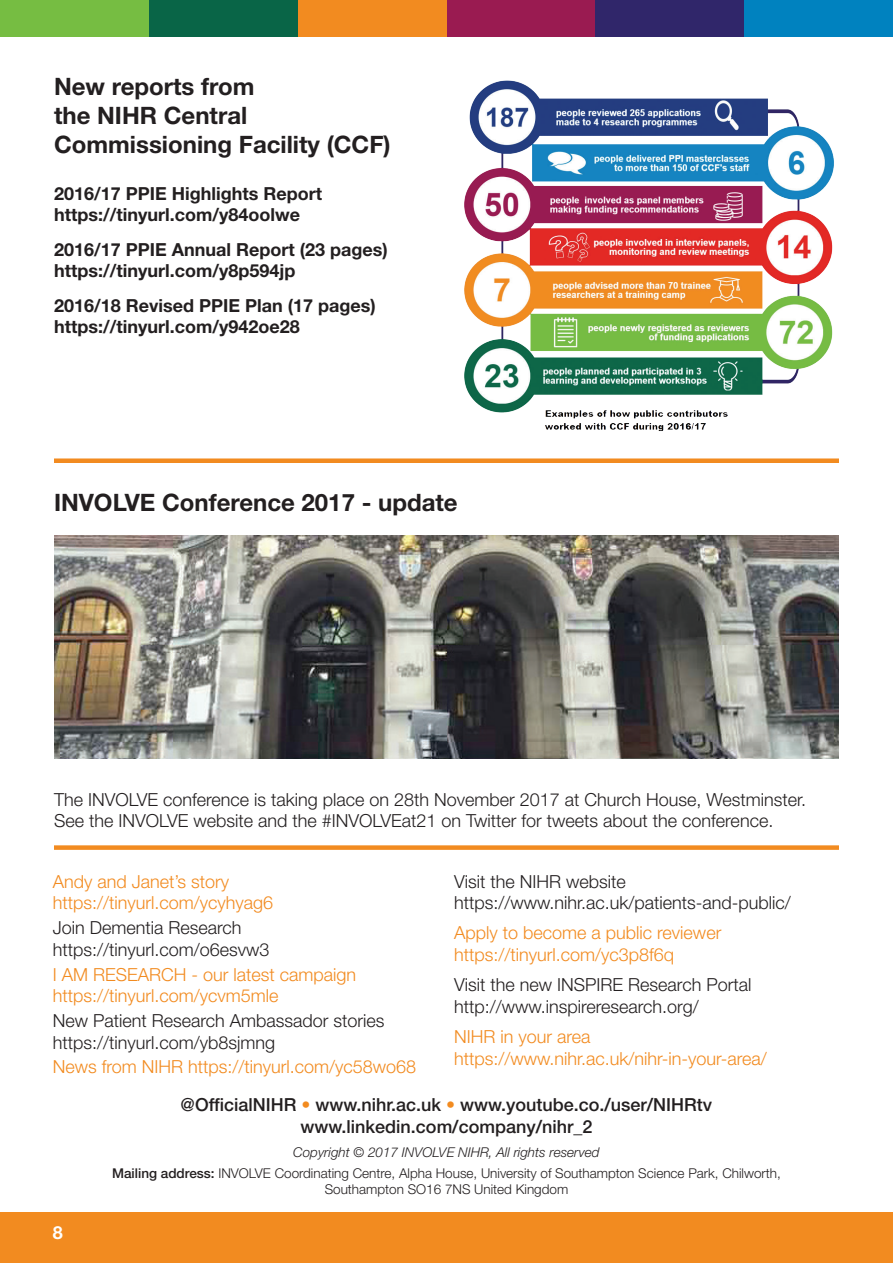
<style>
.page{position:relative;width:893px;height:1263px;background:#fff}
.page>*{position:absolute;margin:0;border:0;box-sizing:border-box;transform-origin:0 0}
.t1{font:700 24px/28.8px "Helvetica Neue LT Std";color:#231f20}
.t2{font:300 18px/21.6px "Helvetica Neue LT Std";color:#231f20}
.t3{font:300 18px/21.6px "Helvetica Neue LT Std";color:#f28b20}
.t4{font:700 18px/21.6px "Helvetica Neue LT Std";color:#231f20}
.t5{font:500 18px/21.6px "Helvetica Neue LT Std";color:#231f20;text-align:center}
.t6{font:700 18px "Helvetica Neue LT Std";color:#fff}
.t7{font:300 13.5px/20.4px "Helvetica Neue LT Std";color:#231f20;text-align:center}
.s1{color:#f28b20}
.s2{font-style:italic}
.s3{font-weight:500}
</style>
<div class="page">
<div style="left:0;top:0;width:149px;height:37px;background:#76bd42"></div>
<div style="left:149px;top:0;width:149px;height:37px;background:#096547"></div>
<div style="left:298px;top:0;width:149px;height:37px;background:#f28b20"></div>
<div style="left:447px;top:0;width:148px;height:37px;background:#9a1b51"></div>
<div style="left:595px;top:0;width:149px;height:37px;background:#30266a"></div>
<div style="left:744px;top:0;width:149px;height:37px;background:#0082bf"></div>
<div style="left:0;top:1213px;width:893px;height:50px;background:#f28b20"></div>
<div style="left:54px;top:458px;width:785px;height:5px;background:#f28b20"></div>
<img style="left:54px;top:536px;width:785px;height:222px">
<div style="left:54px;top:845px;width:785px;height:5px;background:#f28b20"></div>
<img style="left:464px;top:80px;width:370px;height:351px">
<h1 class="t1" style="left:54px;top:72px;width:338px">New reports from<br>the NIHR Central<br>Commissioning Facility (CCF)</h1>
<p class="t4" style="left:54px;top:182px;width:270px">2016/17 PPIE Highlights Report https://tinyurl.com/y84oolwe</p>
<p class="t4" style="left:54px;top:238px;width:335px">2016/17 PPIE Annual Report (23 pages) https://tinyurl.com/y8p594jp</p>
<p class="t4" style="left:54px;top:294px;width:323px">2016/18 Revised PPIE Plan (17 pages) https://tinyurl.com/y942oe28</p>
<h1 class="t1" style="left:54px;top:487px;width:405px">INVOLVE Conference 2017 - update</h1>
<p class="t2" style="left:54px;top:788px;width:753px">The INVOLVE conference is taking place on 28th November 2017 at Church House, Westminster.<br>See the INVOLVE website and the #INVOLVEat21 on Twitter for tweets about the conference.</p>
<p class="t2" style="left:454px;top:870px;width:338px">Visit the NIHR website https://www.nihr.ac.uk/patients-and-public/</p>
<p class="t3" style="left:454px;top:922px;width:269px">Apply to become a public reviewer https://tinyurl.com/yc3p8f6q</p>
<p class="t2" style="left:454px;top:973px;width:299px">Visit the new INSPIRE Research Portal http://www.inspireresearch.org/</p>
<p class="t3" style="left:454px;top:1025px;width:314px">NIHR in your area https://www.nihr.ac.uk/nihr-in-your-area/</p>
<p class="t5" style="left:181px;top:1093px;width:533px">@OfficialNIHR <span class="s1">•</span> www.nihr.ac.uk <span class="s1">•</span> www.youtube.co./user/NIHRtv www.linkedin.com/company/nihr_2</p>
<p class="t7" style="left:112px;top:1142px;width:670px"><span class="s2">Copyright © 2017 INVOLVE NIHR, All rights reserved<br></span><span class="s3">Mailing address:</span> INVOLVE Coordinating Centre, Alpha House, University of Southampton Science Park, Chilworth,</p>
<p class="t7" style="left:325px;top:1179px;width:245px">Southampton SO16 7NS United Kingdom</p>
<p class="t3" style="left:53px;top:870px;width:222px">Andy and Janet’s story https://tinyurl.com/ycyhyag6</p>
<p class="t2" style="left:53px;top:917px;width:218px">Join Dementia Research https://tinyurl.com/o6esvw3</p>
<p class="t3" style="left:53px;top:963px;width:305px">I AM RESEARCH - our latest campaign https://tinyurl.com/ycvm5mle</p>
<p class="t2" style="left:53px;top:1009px;width:333px">New Patient Research Ambassador stories https://tinyurl.com/yb8sjmng</p>
<p class="t3" style="left:53px;top:1056px;width:365px">News from NIHR https://tinyurl.com/yc58wo68</p>
<p class="t6" style="left:53px;top:1221px;width:12px">8</p>
</div>
